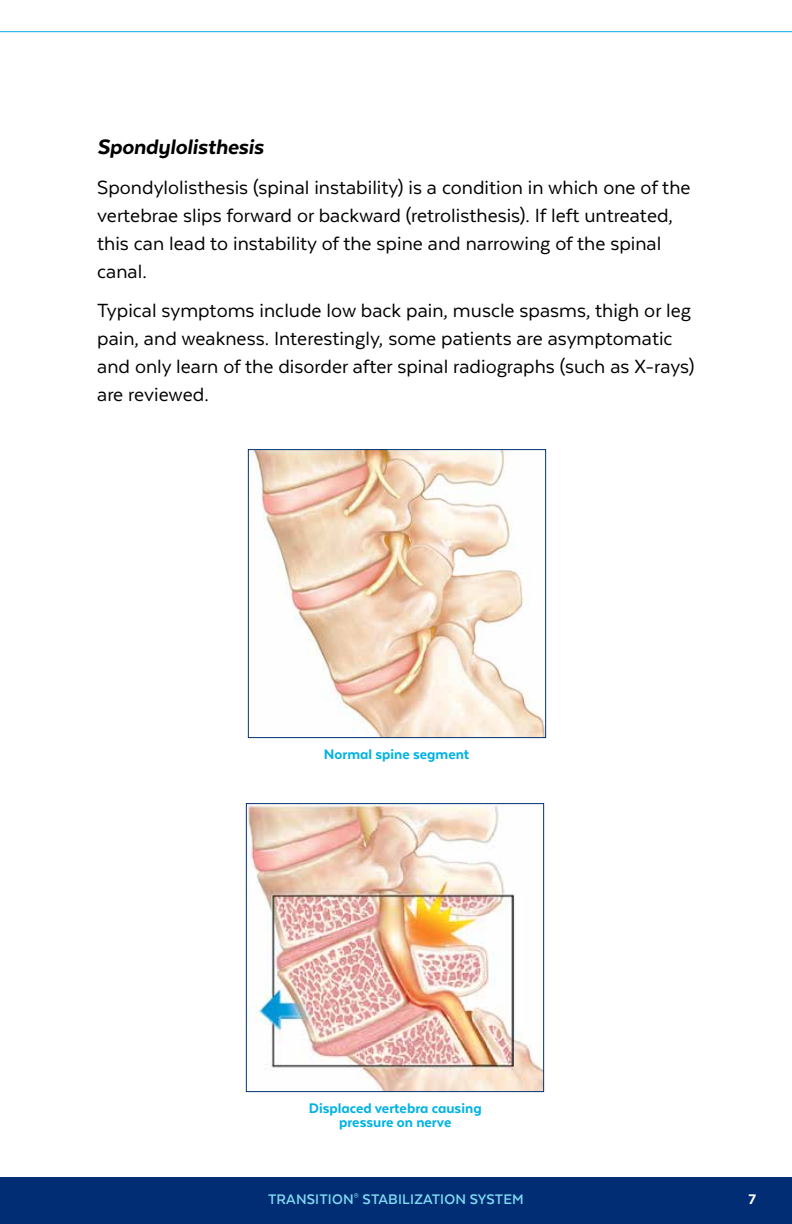
<style>
.page{position:relative;width:792px;height:1224px;background:#fff}
.page>*{position:absolute;margin:0;border:0;box-sizing:border-box;transform-origin:0 0}
.t1{font:italic 800 24px "Texta";letter-spacing:-.01em;color:#000}
.t2{font:22px/28px "Texta";color:#000}
.t3{font:800 16px/14px "Texta Alt";color:#00b2e3;text-align:center}
.t4{font:700 16px "Texta Alt";letter-spacing:.01em;color:#80d9f1}
.t5{font:800 16px "Texta Alt";color:#fff}
</style>
<div class="page">
<div style="left:0;top:1178px;width:792px;height:46px;background:#002d74"></div>
<hr style="left:0;top:31px;width:792px;height:1px;background:#00b2e3">
<img style="left:253px;top:451px;width:291px;height:285px">
<div style="left:248px;top:449px;width:298px;height:289px;border:1px solid #003273"></div>
<img style="left:248px;top:805px;width:294px;height:285px">
<div style="left:246px;top:803px;width:298px;height:289px;border:1px solid #003273"></div>
<p class="t1" style="left:97px;top:134px;width:168px">Spondylolisthesis</p>
<p class="t2" style="left:97px;top:173px;width:595px">Spondylolisthesis (spinal instability) is a condition in which one of the vertebrae slips forward or backward (retrolisthesis). If left untreated, this can lead to instability of the spine and narrowing of the spinal canal.</p>
<p class="t2" style="left:97px;top:296px;width:599px">Typical symptoms include low back pain, muscle spasms, thigh or leg pain, and weakness. Interestingly, some patients are asymptomatic and only learn of the disorder after spinal radiographs (such as X-rays) are reviewed.</p>
<p class="t3" style="left:324px;top:747px;width:147px">Normal spine segment</p>
<p class="t3" style="left:309px;top:1101px;width:174px">Displaced vertebra causing pressure on nerve</p>
<p class="t4" style="left:268px;top:1191px;width:257px">TRANSITION<sup>®</sup> STABILIZATION SYSTEM</p>
<p class="t5" style="left:748px;top:1191px;width:9px">7</p>
</div>
